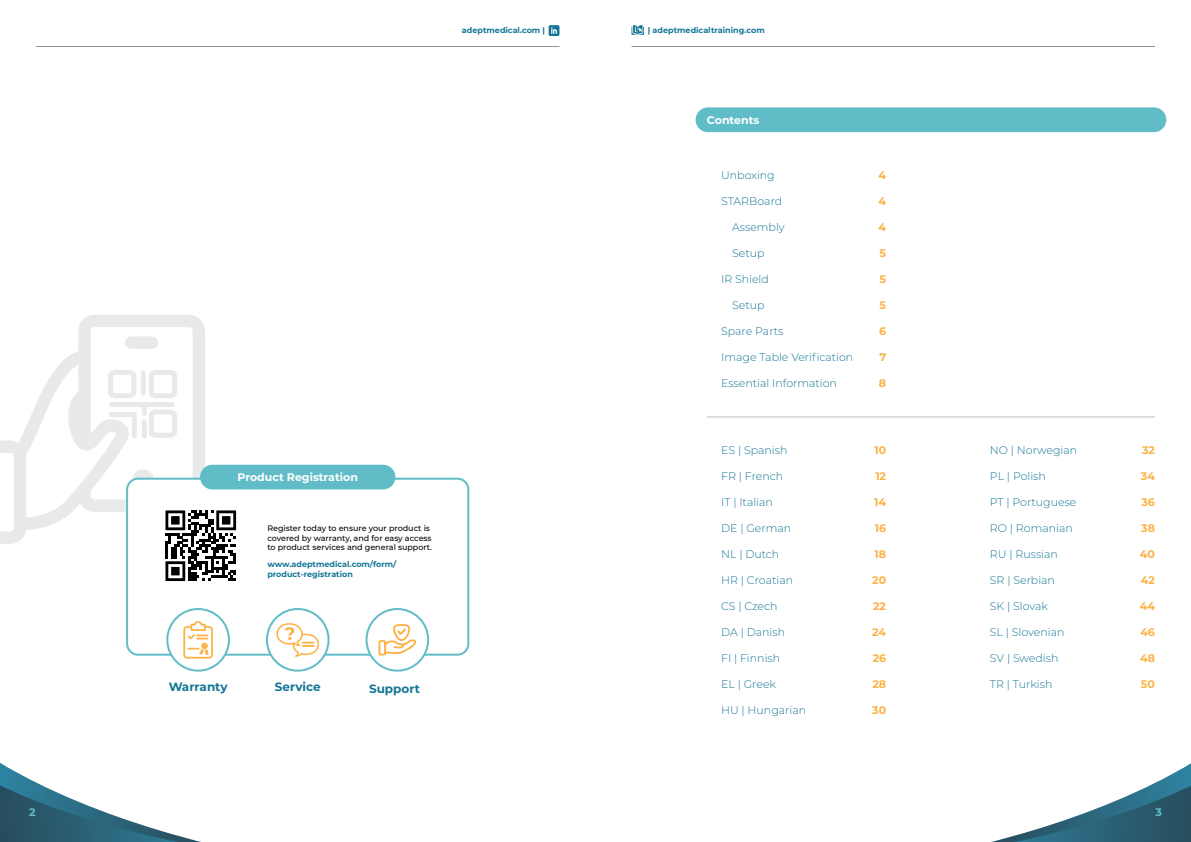
<style>
.page{position:relative;width:1191px;height:842px;background:#fff}
.page>*{position:absolute;margin:0;border:0;box-sizing:border-box;transform-origin:0 0}
.t1{font:700 12px "Montserrat";color:#147697}
.t2{font:300 11px "Montserrat";color:#147697}
.t3{font:700 11px "Montserrat";color:#fcb245}
.t4{font:700 11px "Montserrat";color:#fff}
.t5{font:700 11px "Montserrat";color:#60bdc8}
.t6{font:500 8px/9.6px "Montserrat";color:#000}
.t7{font:700 8px/9.6px "Montserrat";color:#147697}
</style>
<div class="page">
<svg style="left:548px;top:25px;width:11px;height:11px"></svg>
<svg style="left:631px;top:25px;width:13px;height:10px"></svg>
<div style="left:695px;top:107px;width:471px;height:25px;background:#60bdc8;border-radius:12px"></div>
<hr style="left:707px;top:416px;width:448px;height:1px;background:#bcbec0">
<div style="left:200px;top:465px;width:195px;height:24px;background:#60bdc8;border-radius:12px"></div>
<div style="left:365px;top:608px;width:64px;height:64px;border:2px solid #60bdc8;border-radius:50%"></div>
<svg style="left:184px;top:621px;width:29px;height:7px"></svg>
<svg style="left:378px;top:624px;width:38px;height:31px"></svg>
<svg style="left:0;top:315px;width:236px;height:266px"></svg>
<svg style="left:278px;top:623px;width:23px;height:5px"></svg>
<svg style="left:126px;top:628px;width:217px;height:42px"></svg>
<svg style="left:991px;top:763px;width:200px;height:79px"></svg>
<svg style="left:0;top:670px;width:407px;height:172px"></svg>
<hr style="left:36px;top:46px;width:523px;height:1px;background:#939598">
<hr style="left:631px;top:46px;width:524px;height:1px;background:#939598">
<p class="t7" style="left:462px;top:25px;width:85px">adeptmedical.com |</p>
<p class="t7" style="left:648px;top:25px;width:118px">| adeptmedicaltraining.com</p>
<p class="t4" style="left:707px;top:112px;width:54px">Contents</p>
<p class="t4" style="left:237px;top:469px;width:122px">Product Registration</p>
<p class="t6" style="left:267px;top:523px;width:166px">Register today to ensure your product is covered by warranty, and for easy access to product services and general support.</p>
<p class="t7" style="left:267px;top:559px;width:130px">www.adeptmedical.com/form/ product-registration</p>
<p class="t1" style="left:169px;top:678px;width:60px">Warranty</p>
<p class="t1" style="left:275px;top:678px;width:47px">Service</p>
<p class="t1" style="left:369px;top:680px;width:52px">Support</p>
<p class="t2" style="left:721px;top:168px;width:55px">Unboxing</p>
<p class="t3" style="left:878px;top:168px;width:9px">4</p>
<p class="t2" style="left:721px;top:194px;width:63px">STARBoard</p>
<p class="t3" style="left:878px;top:194px;width:9px">4</p>
<p class="t2" style="left:732px;top:220px;width:54px">Assembly</p>
<p class="t3" style="left:878px;top:220px;width:9px">4</p>
<p class="t2" style="left:732px;top:246px;width:34px">Setup</p>
<p class="t3" style="left:879px;top:246px;width:8px">5</p>
<p class="t2" style="left:721px;top:272px;width:49px">IR Shield</p>
<p class="t3" style="left:879px;top:272px;width:8px">5</p>
<p class="t2" style="left:732px;top:298px;width:34px">Setup</p>
<p class="t3" style="left:879px;top:298px;width:8px">5</p>
<p class="t2" style="left:721px;top:324px;width:64px">Spare Parts</p>
<p class="t3" style="left:879px;top:324px;width:9px">6</p>
<p class="t2" style="left:721px;top:350px;width:134px">Image Table Verification</p>
<p class="t3" style="left:879px;top:350px;width:8px">7</p>
<p class="t2" style="left:721px;top:376px;width:117px">Essential Information</p>
<p class="t3" style="left:879px;top:376px;width:9px">8</p>
<p class="t2" style="left:721px;top:443px;width:68px">ES | Spanish</p>
<p class="t3" style="left:874px;top:442px;width:13px">10</p>
<p class="t2" style="left:721px;top:469px;width:64px">FR | French</p>
<p class="t3" style="left:875px;top:468px;width:12px">12</p>
<p class="t2" style="left:721px;top:495px;width:53px">IT | Italian</p>
<p class="t3" style="left:874px;top:494px;width:13px">14</p>
<p class="t2" style="left:721px;top:521px;width:72px">DE | German</p>
<p class="t3" style="left:875px;top:520px;width:13px">16</p>
<p class="t2" style="left:721px;top:547px;width:60px">NL | Dutch</p>
<p class="t3" style="left:874px;top:546px;width:13px">18</p>
<p class="t2" style="left:721px;top:573px;width:74px">HR | Croatian</p>
<p class="t3" style="left:872px;top:572px;width:15px">20</p>
<p class="t2" style="left:721px;top:599px;width:58px">CS | Czech</p>
<p class="t3" style="left:873px;top:598px;width:14px">22</p>
<p class="t2" style="left:721px;top:625px;width:66px">DA | Danish</p>
<p class="t3" style="left:872px;top:624px;width:15px">24</p>
<p class="t2" style="left:721px;top:651px;width:61px">FI | Finnish</p>
<p class="t3" style="left:872px;top:650px;width:15px">26</p>
<p class="t2" style="left:721px;top:677px;width:56px">EL | Greek</p>
<p class="t3" style="left:872px;top:676px;width:15px">28</p>
<p class="t2" style="left:721px;top:703px;width:87px">HU | Hungarian</p>
<p class="t3" style="left:872px;top:702px;width:15px">30</p>
<p class="t2" style="left:990px;top:443px;width:89px">NO | Norwegian</p>
<p class="t3" style="left:1142px;top:442px;width:14px">32</p>
<p class="t2" style="left:990px;top:469px;width:57px">PL | Polish</p>
<p class="t3" style="left:1140px;top:468px;width:16px">34</p>
<p class="t2" style="left:990px;top:495px;width:88px">PT | Portuguese</p>
<p class="t3" style="left:1141px;top:494px;width:15px">36</p>
<p class="t2" style="left:990px;top:521px;width:84px">RO | Romanian</p>
<p class="t3" style="left:1141px;top:520px;width:15px">38</p>
<p class="t2" style="left:990px;top:547px;width:69px">RU | Russian</p>
<p class="t3" style="left:1140px;top:546px;width:17px">40</p>
<p class="t2" style="left:990px;top:573px;width:67px">SR | Serbian</p>
<p class="t3" style="left:1141px;top:572px;width:16px">42</p>
<p class="t2" style="left:990px;top:599px;width:60px">SK | Slovak</p>
<p class="t3" style="left:1139px;top:598px;width:17px">44</p>
<p class="t2" style="left:990px;top:625px;width:76px">SL | Slovenian</p>
<p class="t3" style="left:1140px;top:624px;width:16px">46</p>
<p class="t2" style="left:990px;top:651px;width:70px">SV | Swedish</p>
<p class="t3" style="left:1140px;top:650px;width:16px">48</p>
<p class="t2" style="left:990px;top:677px;width:64px">TR | Turkish</p>
<p class="t3" style="left:1141px;top:676px;width:16px">50</p>
<p class="t5" style="left:29px;top:804px;width:8px">2</p>
<p class="t5" style="left:1155px;top:804px;width:8px">3</p>
</div>
